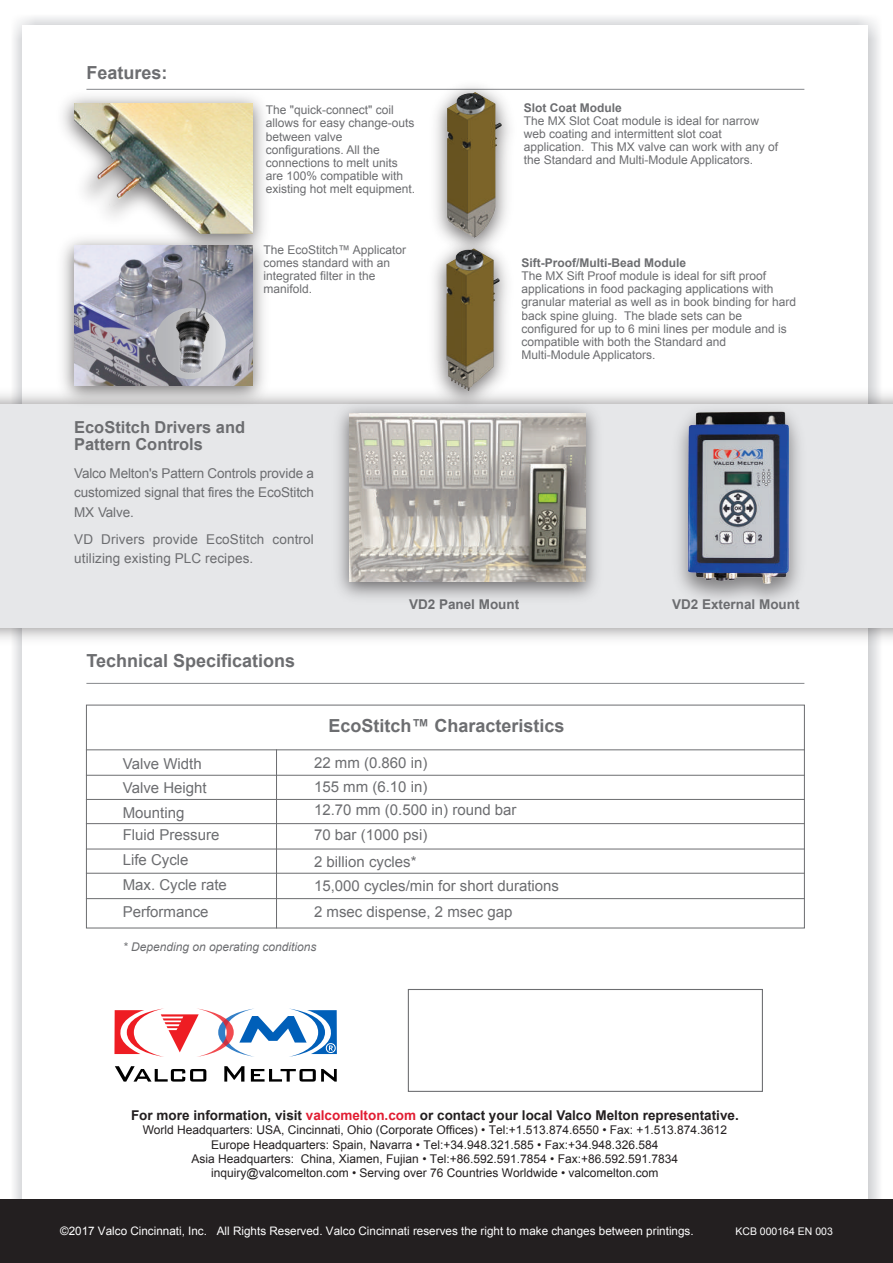
<style>
.page{position:relative;width:893px;height:1263px;background:#fff}
.page>*{position:absolute;margin:0;border:0;box-sizing:border-box;transform-origin:0 0}
.t1{font:700 18px "Arial";color:#6c6d70}
.t2{font:700 16.5px/16.5px "Arial";color:#6c6d70}
.t3{font:15px/23.9px "Arial";color:#6c6d70}
.t4{font:13.5px/19.5px "Arial";letter-spacing:.01em;color:#6c6d70;text-align:justify}
.t5{font:700 13.5px "Arial";color:#231f20}
.t6{font:700 13.5px "Arial";color:#6c6d70}
.t7{font:12px/13.2px "Arial";color:#6c6d70}
.t8{font:12px/14.4px "Arial";color:#231f20;text-align:center}
.t9{font:700 12px "Arial";color:#6c6d70}
.t10{font:italic 12px "Arial";color:#6c6d70}
.t11{font:11.7px "Arial";color:#fff}
.t12{font:10.5px "Arial";color:#fff}
.s1{color:#6d6e71}
.s2{color:#e11d32}
</style>
<div class="page">
<div style="left:0;top:404px;width:893px;height:224px;background:#e6e7e9"></div>
<div style="left:0;top:1199px;width:893px;height:64px;background:#231f20"></div>
<hr style="left:86px;top:683px;width:718px;height:1px;background:#939598">
<hr style="left:86px;top:89px;width:718px;height:1px;background:#939598">
<div style="left:86px;top:705px;width:719px;height:223px;border:1px solid #6c6d70"></div>
<hr style="left:86px;top:749px;width:718px;height:1px;background:#6c6d70">
<hr style="left:86px;top:775px;width:718px;height:1px;background:#6c6d70">
<hr style="left:86px;top:799px;width:718px;height:1px;background:#6c6d70">
<hr style="left:86px;top:823px;width:718px;height:1px;background:#6c6d70">
<hr style="left:86px;top:849px;width:718px;height:1px;background:#6c6d70">
<hr style="left:86px;top:873px;width:718px;height:1px;background:#6c6d70">
<hr style="left:86px;top:898px;width:718px;height:1px;background:#6c6d70">
<hr style="left:276px;top:750px;width:1px;height:178px;background:#6c6d70">
<svg style="left:115px;top:1066px;width:222px;height:15px"></svg>
<svg style="left:114px;top:1008px;width:223px;height:49px"></svg>
<img style="left:660px;top:392px;width:154px;height:209px">
<div style="left:408px;top:989px;width:355px;height:103px;border:1px solid #6c6d70"></div>
<img style="left:0;top:628px;width:97px;height:562px">
<img style="left:74px;top:261px;width:179px;height:125px">
<img style="left:51px;top:88px;width:225px;height:173px">
<img style="left:74px;top:103px;width:179px;height:130px">
<img style="left:147px;top:296px;width:86px;height:91px">
<svg style="left:187px;top:278px;width:32px;height:43px"></svg>
<img style="left:418px;top:266px;width:109px;height:128px">
<img style="left:349px;top:413px;width:237px;height:169px">
<img style="left:424px;top:86px;width:101px;height:180px">
<img style="left:376px;top:90px;width:149px;height:150px">
<h1 class="t1" style="left:86px;top:61px;width:83px">Features:</h1>
<p class="t7" style="left:266px;top:104px;width:151px">The "quick-connect" coil allows for easy change-outs between valve configurations. All the connections to melt units are 100% compatible with existing hot melt equipment.</p>
<p class="t7" style="left:263px;top:243px;width:144px">The EcoStitch™ Applicator comes standard with an integrated filter in the manifold.</p>
<h2 class="t2" style="left:74px;top:420px;width:172px">EcoStitch Drivers and<br>Pattern Controls</h2>
<p class="t4" style="left:74px;top:464px;width:241px">Valco Melton's Pattern Controls provide a customized signal that fires the EcoStitch MX Valve.</p>
<p class="t4" style="left:74px;top:530px;width:241px">VD Drivers provide EcoStitch control utilizing existing PLC recipes.</p>
<p class="t9" style="left:524px;top:99px;width:100px">Slot Coat Module</p>
<p class="t7" style="left:524px;top:114px;width:256px">The MX Slot Coat module is ideal for narrow web coating and intermittent slot coat application. This MX valve can work with any of the Standard and Multi-Module Applicators.</p>
<p class="t9" style="left:521px;top:255px;width:166px">Sift-Proof/Multi-Bead Module</p>
<p class="t7" style="left:521px;top:269px;width:276px">The MX Sift Proof module is ideal for sift proof applications in food packaging applications with granular material as well as in book binding for hard back spine gluing. The blade sets can be configured for up to 6 mini lines per module and is compatible with both the Standard and Multi-Module Applicators.</p>
<h1 class="t1" style="left:86px;top:648px;width:210px">Technical Specifications</h1>
<p class="t3" style="left:123px;top:752px;width:85px;line-height:24.5px">Valve Width<br>Valve Height<br>Mounting</p>
<p class="t3" style="left:123px;top:822px;width:106px;line-height:24.8px">Fluid Pressure<br>Life Cycle<br>Max. Cycle rate</p>
<p class="t3" style="left:123px;top:900px;width:87px">Performance</p>
<p class="t6" style="left:409px;top:595px;width:112px">VD2 Panel Mount</p>
<p class="t6" style="left:672px;top:595px;width:129px">VD2 External Mount</p>
<h1 class="t1" style="left:328px;top:713px;width:238px">EcoStitch<span class="s1">™</span> Characteristics</h1>
<p class="t3" style="left:314px;top:751px;width:204px">22 mm (0.860 in)<br>155 mm (6.10 in)<br>12.70 mm (0.500 in) round bar<br>70 bar (1000 psi)</p>
<p class="t3" style="left:314px;top:850px;width:247px">2 billion cycles*<br>15,000 cycles/min for short durations</p>
<p class="t3" style="left:314px;top:900px;width:200px">2 msec dispense, 2 msec gap</p>
<p class="t10" style="left:123px;top:939px;width:195px">* Depending on operating conditions</p>
<p class="t5" style="left:131px;top:1106px;width:609px">For more information, visit <span class="s2">valcomelton.com</span> or contact your local Valco Melton representative.</p>
<p class="t8" style="left:143px;top:1123px;width:586px">World Headquarters: USA, Cincinnati, Ohio (Corporate Offices) • Tel:+1.513.874.6550 • Fax: +1.513.874.3612<br>Europe Headquarters: Spain, Navarra • Tel:+34.948.321.585 • Fax:+34.948.326.584<br>Asia Headquarters: China, Xiamen, Fujian • Tel:+86.592.591.7854 • Fax:+86.592.591.7834 inquiry@valcomelton.com • Serving over 76 Countries Worldwide • valcomelton.com</p>
<p class="t11" style="left:60px;top:1223px;width:635px">©2017 Valco Cincinnati, Inc. All Rights Reserved. Valco Cincinnati reserves the right to make changes between printings.</p>
<p class="t12" style="left:735px;top:1224px;width:99px">KCB 000164 EN 003</p>
</div>
